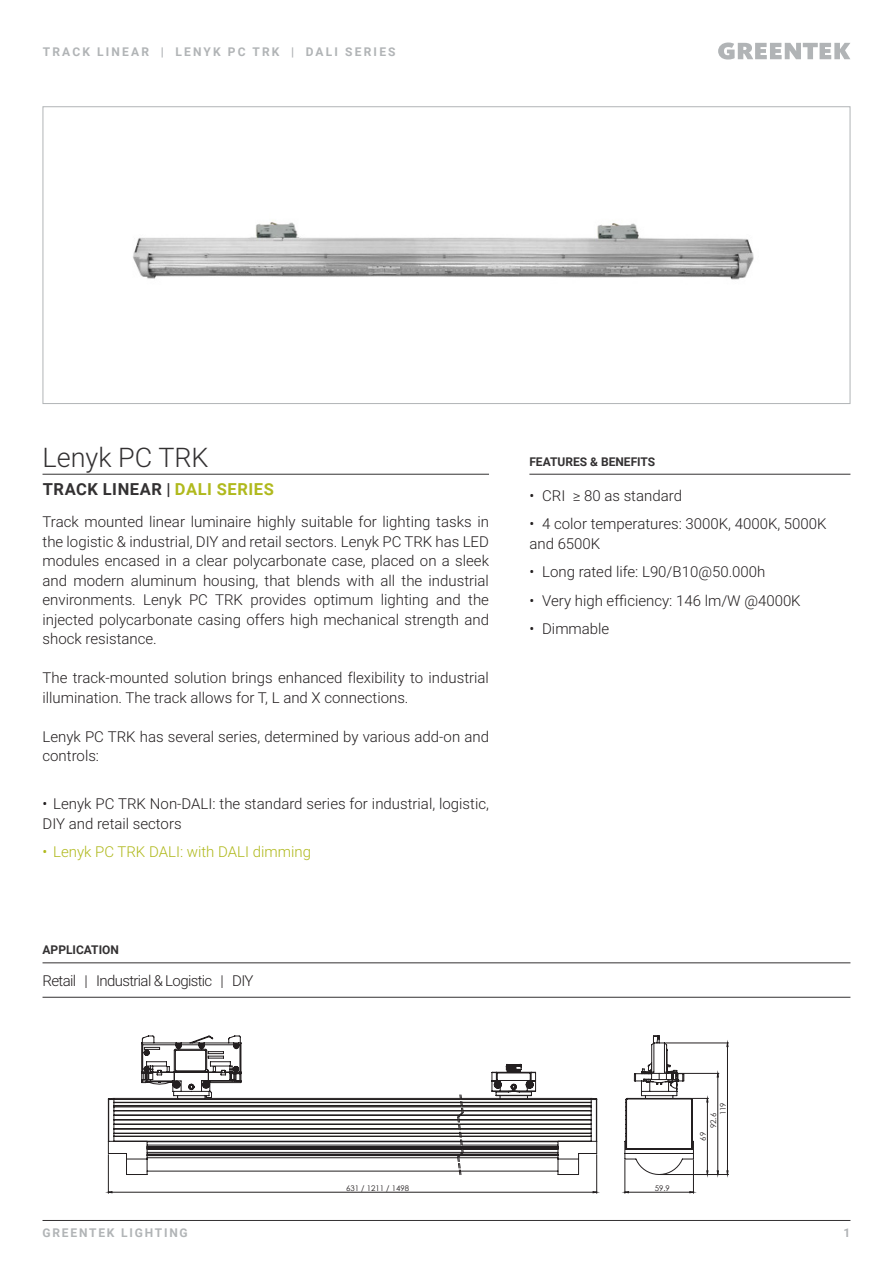
<style>
.page{position:relative;width:893px;height:1263px;background:#fff}
.page>*{position:absolute;margin:0;border:0;box-sizing:border-box;transform-origin:0 0}
.t1{font:300 27px "Roboto";color:#333132}
.t2{font:700 16.5px "Roboto";letter-spacing:.035em;color:#333132}
.t3{font:300 15px/19.5px "Roboto";color:#231f20}
.t4{font:300 15px "Roboto";color:#b0b91d}
.t5{font:300 15px "Roboto";letter-spacing:-.045em;color:#231f20}
.t6{font:700 12px "Roboto";letter-spacing:.185em;color:#b1b4b6}
.t7{font:700 12px "Roboto";color:#333132}
.t8{font:700 12px "Roboto";letter-spacing:.15em;color:#b1b4b6}
.t9{font:7.8px "Century Gothic";color:#231f20}
.s1{color:#b0b91d}
</style>
<div class="page">
<svg style="left:718px;top:43px;width:132px;height:17px"></svg>
<img style="left:133px;top:220px;width:621px;height:60px">
<hr style="left:43px;top:474px;width:446px;height:1px;background:#333132">
<hr style="left:43px;top:962px;width:807px;height:1px;background:#333132">
<hr style="left:529px;top:474px;width:321px;height:1px;background:#333132">
<hr style="left:43px;top:997px;width:807px;height:1px;background:#333132">
<hr style="left:43px;top:1220px;width:807px;height:1px;background:#333132">
<hr style="left:596px;top:1154px;width:1px;height:39px;background:#231f20">
<hr style="left:108px;top:1154px;width:1px;height:39px;background:#231f20">
<hr style="left:673px;top:1073px;width:46px;height:1px;background:#231f20">
<hr style="left:665px;top:1043px;width:64px;height:1px;background:#231f20">
<hr style="left:660px;top:1174px;width:69px;height:1px;background:#231f20">
<hr style="left:693px;top:1160px;width:1px;height:33px;background:#231f20">
<hr style="left:625px;top:1160px;width:1px;height:33px;background:#231f20">
<svg style="left:109px;top:1191px;width:487px;height:2px"></svg>
<svg style="left:694px;top:1098px;width:14px;height:76px"></svg>
<svg style="left:717px;top:1074px;width:1px;height:100px"></svg>
<svg style="left:727px;top:1044px;width:1px;height:130px"></svg>
<svg style="left:625px;top:1191px;width:68px;height:2px"></svg>
<svg style="left:108px;top:1036px;width:586px;height:138px"></svg>
<p class="t6" style="left:43px;top:43px;width:354px">TRACK LINEAR | LENYK PC TRK | DALI SERIES</p>
<h1 class="t1" style="left:43px;top:438px;width:168px">Lenyk PC TRK</h1>
<p class="t2" style="left:43px;top:478px;width:233px">TRACK LINEAR | <span class="s1">DALI SERIES</span></p>
<p class="t3" style="left:43px;top:511px;width:448px;text-align:justify">Track mounted linear luminaire highly suitable for lighting tasks in the logistic &amp; industrial, DIY and retail sectors. Lenyk PC TRK has LED modules encased in a clear polycarbonate case, placed on a sleek and modern aluminum housing, that blends with all the industrial environments. Lenyk PC TRK provides optimum lighting and the injected polycarbonate casing offers high mechanical strength and shock resistance.</p>
<p class="t3" style="left:43px;top:667px;width:448px">The track-mounted solution brings enhanced flexibility to industrial illumination. The track allows for T, L and X connections.</p>
<p class="t3" style="left:43px;top:726px;width:448px">Lenyk PC TRK has several series, determined by various add-on and controls:</p>
<p class="t3" style="left:43px;top:793px;width:448px">• Lenyk PC TRK Non-DALI: the standard series for industrial, logistic,<br>DIY and retail sectors</p>
<p class="t4" style="left:43px;top:841px;width:270px">• Lenyk PC TRK DALI: with DALI dimming</p>
<p class="t7" style="left:43px;top:941px;width:78px">APPLICATION</p>
<p class="t5" style="left:43px;top:970px;width:213px">Retail | Industrial &amp; Logistic | DIY</p>
<p class="t7" style="left:529px;top:453px;width:127px">FEATURES &amp; BENEFITS</p>
<p class="t3" style="left:529px;top:485px;width:154px">• CRI ≥ 80 as standard</p>
<p class="t3" style="left:529px;top:514px;width:299px">• 4 color temperatures: 3000K, 4000K, 5000K and 6500K</p>
<p class="t3" style="left:529px;top:562px;width:238px">• Long rated life: L90/B10@50.000h</p>
<p class="t3" style="left:529px;top:590px;width:273px">• Very high efficiency: 146 lm/W @4000K</p>
<p class="t3" style="left:529px;top:619px;width:81px">• Dimmable</p>
<p class="t9" style="left:717px;top:1115px;width:14px;rotate:-90deg">119</p>
<p class="t9" style="left:708px;top:1128px;width:17px;rotate:-90deg">92.6</p>
<p class="t9" style="left:697px;top:1141px;width:10px;rotate:-90deg">69</p>
<p class="t9" style="left:346px;top:1182px;width:65px">631 / 1211 / 1498</p>
<p class="t9" style="left:655px;top:1182px;width:17px">59.9</p>
<p class="t8" style="left:43px;top:1224px;width:147px">GREENTEK LIGHTING</p>
<p class="t6" style="left:844px;top:1224px;width:8px">1</p>
</div>
